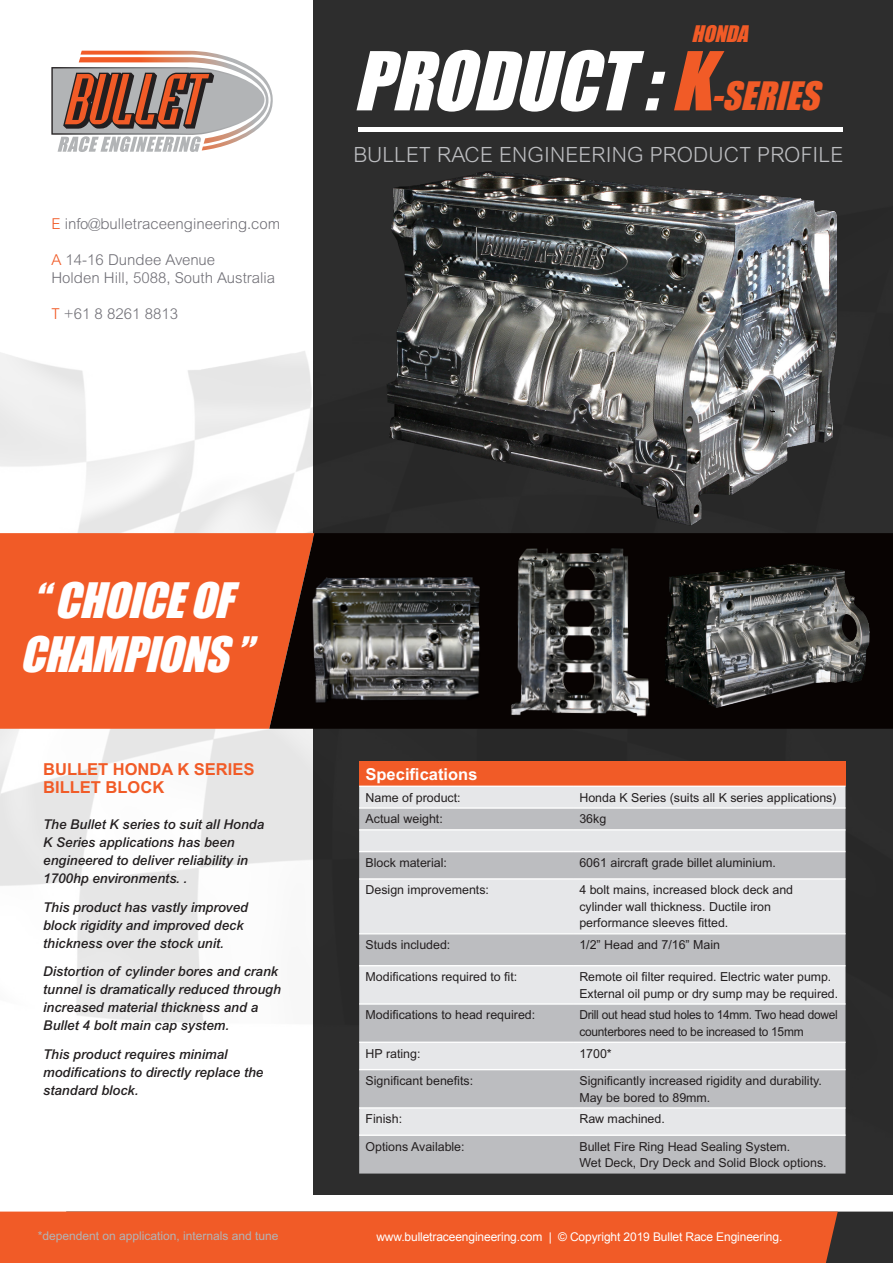
<style>
.page{position:relative;width:893px;height:1263px;background:#fff}
.page>*{position:absolute;margin:0;border:0;box-sizing:border-box;transform-origin:0 0}
.t1{font:italic 75px "Impact";color:#fff}
.t2{font:italic 44.85px/54.2px "Impact";color:#fff}
.t3{font:300 21px "Arial MT Std";letter-spacing:.01em;color:#bcbdc0}
.t4{font:italic 21px "Impact";color:#f15b27}
.Body_Copy{font:700 16.5px/18px "Arial MT Std";color:#f15b27}
.Body_Copy-2{font:700 16.5px "Arial MT Std";color:#fff}
.t5{font:300 15px "Arial MT Std";color:#706f76}
.Body_Copy-3{font:italic 500 13.5px/18px "Arial MT Std";color:#231f20}
.Body_Copy-4{font:12.45px/16.5px "Arial MT Std";color:#231f20}
.Body_Copy-5{font:12.45px/16.5px "Arial MT Std";letter-spacing:-.02em;color:#231f20;scale:.96 1}
.t6{font:12px "Arial";letter-spacing:-.01em;color:#fff}
.t7{font:12px "Arial MT Std";color:#b2b4b6}
.s1{color:#f15b27}
.s2{font-size:36px;color:#f15b27}
</style>
<div class="page">
<div style="left:313px;top:0;width:580px;height:1194px;background:#2d2d2d"></div>
<img style="left:0;top:50px;width:893px;height:1145px">
<img style="left:79px;top:51px;width:194px;height:100px">
<svg style="left:53px;top:68px;width:210px;height:84px;background:#ad928a"></svg>
<svg style="left:0;top:1211px;width:893px;height:52px;background:#e35829"></svg>
<div style="left:358px;top:127px;width:484px;height:5px;background:#fff"></div>
<div style="left:0;top:533px;width:269px;height:196px;background:#f15b27"></div>
<svg style="left:269px;top:533px;width:624px;height:196px;background:#5d2310"></svg>
<div style="left:359px;top:761px;width:486px;height:25px;background:#f15b27"></div>
<div style="left:359px;top:787px;width:486px;height:64px;background:#e6e7e9"></div>
<div style="left:359px;top:809px;width:486px;height:20px;background:#bcbdc0"></div>
<svg style="left:359px;top:852px;width:486px;height:321px;background:#cfd0d3"></svg>
<hr style="left:359px;top:786px;width:214px;height:1px;background:#fff">
<hr style="left:573px;top:786px;width:272px;height:1px;background:#fff">
<hr style="left:359px;top:807px;width:214px;height:2px;background:#fff">
<hr style="left:573px;top:807px;width:272px;height:2px;background:#fff">
<hr style="left:359px;top:829px;width:214px;height:1px;background:#fff">
<hr style="left:573px;top:829px;width:272px;height:1px;background:#fff">
<hr style="left:359px;top:851px;width:214px;height:1px;background:#fff">
<hr style="left:573px;top:851px;width:272px;height:1px;background:#fff">
<hr style="left:359px;top:878px;width:214px;height:1px;background:#fff">
<hr style="left:573px;top:878px;width:272px;height:1px;background:#fff">
<hr style="left:359px;top:933px;width:214px;height:1px;background:#fff">
<hr style="left:573px;top:933px;width:272px;height:1px;background:#fff">
<hr style="left:359px;top:965px;width:214px;height:1px;background:#fff">
<hr style="left:573px;top:965px;width:272px;height:1px;background:#fff">
<hr style="left:359px;top:1003px;width:214px;height:2px;background:#fff">
<hr style="left:573px;top:1003px;width:272px;height:2px;background:#fff">
<hr style="left:359px;top:1041px;width:214px;height:2px;background:#fff">
<hr style="left:573px;top:1041px;width:272px;height:2px;background:#fff">
<hr style="left:359px;top:1069px;width:214px;height:1px;background:#fff">
<hr style="left:573px;top:1069px;width:272px;height:1px;background:#fff">
<hr style="left:359px;top:1107px;width:214px;height:1px;background:#fff">
<hr style="left:573px;top:1107px;width:272px;height:1px;background:#fff">
<hr style="left:359px;top:1134px;width:214px;height:2px;background:#fff">
<hr style="left:573px;top:1134px;width:272px;height:2px;background:#fff">
<img style="left:347px;top:155px;width:502px;height:374px">
<img style="left:293px;top:563px;width:120px;height:150px">
<img style="left:413px;top:533px;width:312px;height:214px">
<img style="left:612px;top:539px;width:281px;height:200px">
<p class="t5" style="left:51px;top:215px;width:230px"><span class="s1">E</span> info@bulletraceengineering.com</p>
<p class="t5" style="left:51px;top:251px;width:165px"><span class="s1">A</span> 14-16 Dundee Avenue</p>
<p class="t5" style="left:51px;top:269px;width:225px">Holden Hill, 5088, South Australia</p>
<p class="t5" style="left:51px;top:305px;width:128px"><span class="s1">T</span> +61 8 8261 8813</p>
<p class="t4" style="left:692px;top:18px;width:65px">HONDA</p>
<p class="t1" style="left:353px;top:23px;width:479px">PRODUCT :<span class="s1">K</span><span class="s2">-SERIES</span></p>
<p class="t3" style="left:353px;top:142px;width:491px">BULLET RACE ENGINEERING PRODUCT PROFILE</p>
<p class="t2" style="left:20px;top:572px;width:248px">“CHOICEOF<br>CHAMPIONS”</p>
<p class="Body_Copy" style="left:43px;top:760px;width:213px">BULLET HONDA K SERIES<br>BILLET BLOCK</p>
<p class="Body_Copy-3" style="left:43px;top:815px;width:222px">The Bullet K series to suit all Honda<br>K Series applications has been engineered to deliver reliability in<br>1700hp environments. .</p>
<p class="Body_Copy-3" style="left:43px;top:898px;width:206px">This product has vastly improved block rigidity and improved deck thickness over the stock unit.</p>
<p class="Body_Copy-3" style="left:43px;top:962px;width:239px">Distortion of cylinder bores and crank tunnel is dramatically reduced through increased material thickness and a Bullet 4 bolt main cap system.</p>
<p class="Body_Copy-3" style="left:43px;top:1045px;width:222px">This product requires minimal modifications to directly replace the standard block.</p>
<p class="t7" style="left:38px;top:1229px;width:242px">*dependent on application, internals and tune</p>
<p class="Body_Copy-2" style="left:366px;top:764px;width:113px">Specifications</p>
<p class="Body_Copy-4" style="left:366px;top:789px;width:97px">Name of product:</p>
<p class="Body_Copy-4" style="left:579px;top:789px;width:259px">Honda K Series (suits all K series applications)</p>
<p class="Body_Copy-4" style="left:366px;top:811px;width:79px">Actual weight:</p>
<p class="Body_Copy-4" style="left:579px;top:811px;width:28px">36kg</p>
<p class="Body_Copy-4" style="left:366px;top:854px;width:83px">Block material:</p>
<p class="Body_Copy-4" style="left:579px;top:854px;width:198px">6061 aircraft grade billet aluminium.</p>
<p class="Body_Copy-4" style="left:366px;top:882px;width:125px">Design improvements:</p>
<p class="Body_Copy-4" style="left:579px;top:882px;width:215px">4 bolt mains, increased block deck and cylinder wall thickness. Ductile iron performance sleeves fitted.</p>
<p class="Body_Copy-4" style="left:366px;top:936px;width:86px">Studs included:</p>
<p class="Body_Copy-4" style="left:579px;top:936px;width:142px">1/2” Head and 7/16” Main</p>
<p class="Body_Copy-4" style="left:366px;top:968px;width:153px">Modifications required to fit:</p>
<p class="Body_Copy-4" style="left:579px;top:968px;width:260px">Remote oil filter required. Electric water pump.<br>External oil pump or dry sump may be required.</p>
<p class="Body_Copy-4" style="left:366px;top:1007px;width:171px">Modifications to head required:</p>
<p class="Body_Copy-5" style="left:579px;top:1007px;width:271px">Drill out head stud holes to 14mm. Two head dowel counterbores need to be increased to 15mm</p>
<p class="Body_Copy-4" style="left:366px;top:1045px;width:56px">HP rating:</p>
<p class="Body_Copy-4" style="left:579px;top:1045px;width:34px">1700*</p>
<p class="Body_Copy-4" style="left:366px;top:1072px;width:109px">Significant benefits:</p>
<p class="Body_Copy-4" style="left:579px;top:1072px;width:244px">Significantly increased rigidity and durability.<br>May be bored to 89mm.</p>
<p class="Body_Copy-4" style="left:366px;top:1111px;width:38px">Finish:</p>
<p class="Body_Copy-4" style="left:579px;top:1111px;width:87px">Raw machined.</p>
<p class="Body_Copy-4" style="left:366px;top:1138px;width:101px">Options Available:</p>
<p class="Body_Copy-4" style="left:579px;top:1138px;width:249px">Bullet Fire Ring Head Sealing System.<br>Wet Deck, Dry Deck and Solid Block options.</p>
<p class="t6" style="left:376px;top:1229px;width:407px">www.bulletraceengineering.com | © Copyright 2019 Bullet Race Engineering.</p>
</div>
